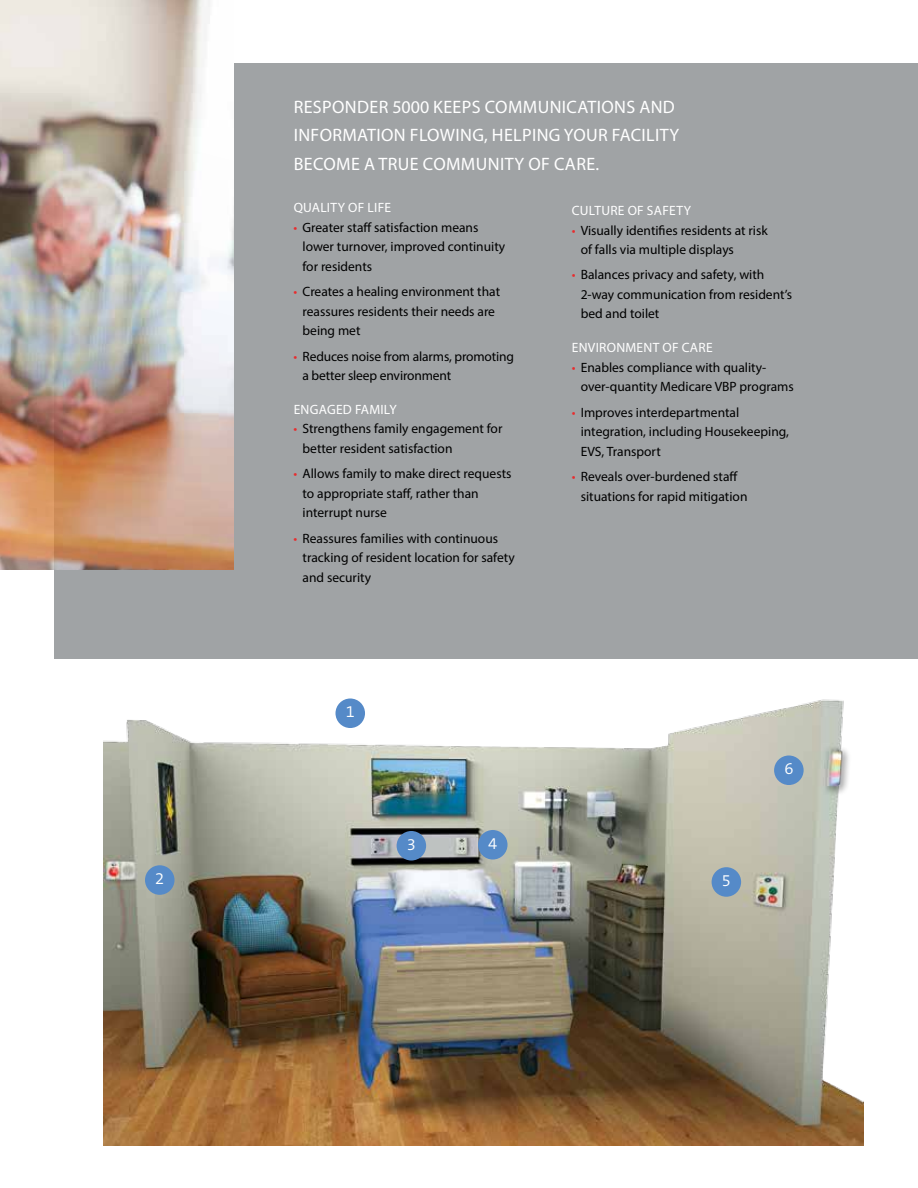
<style>
.page{position:relative;width:918px;height:1188px;background:#fff}
.page>*{position:absolute;margin:0;border:0;box-sizing:border-box;transform-origin:0 0}
.t1{font:18px/28.5px "Myriad Pro";letter-spacing:.02em;color:#fff}
.t2{font:300 16.5px "The Sans B4";color:#fff}
.t3{font:13.5px/19.5px "Myriad Pro";color:#000}
.t4{font:13.5px "Myriad Pro";letter-spacing:.02em;color:#fff}
.s1{color:#e82c2e}
</style>
<div class="page">
<img style="left:104px;top:699px;width:760px;height:447px">
<div style="left:54px;top:63px;width:864px;height:595px;background:#a0a3a5"></div>
<img style="left:0;top:0;width:234px;height:570px">
<div style="left:145px;top:865px;width:30px;height:30px;background:#558ac8;border-radius:50%"></div>
<div style="left:397px;top:831px;width:29px;height:30px;background:#558ac8;border-radius:50%"></div>
<div style="left:335px;top:698px;width:30px;height:30px;background:#558ac8;border-radius:50%"></div>
<div style="left:712px;top:867px;width:29px;height:30px;background:#558ac8;border-radius:50%"></div>
<div style="left:478px;top:830px;width:30px;height:30px;background:#558ac8;border-radius:50%"></div>
<div style="left:774px;top:755px;width:30px;height:30px;background:#558ac8;border-radius:50%"></div>
<p class="t2" style="left:155px;top:870px;width:11px">2</p>
<h1 class="t1" style="left:294px;top:92px;width:387px">RESPONDER 5000 KEEPS COMMUNICATIONS AND<br>INFORMATION FLOWING, HELPING YOUR FACILITY<br>BECOME A TRUE COMMUNITY OF CARE.</h1>
<p class="t4" style="left:294px;top:199px;width:99px">QUALITY OF LIFE</p>
<p class="t3" style="left:303px;top:217px;width:204px;text-indent:-9px"><span class="s1">•</span> Greater staff satisfaction means lower turnover, improved continuity for residents</p>
<p class="t3" style="left:303px;top:282px;width:199px;text-indent:-9px"><span class="s1">•</span> Creates a healing environment that reassures residents their needs are being met</p>
<p class="t3" style="left:303px;top:346px;width:213px;text-indent:-9px"><span class="s1">•</span> Reduces noise from alarms, promoting a better sleep environment</p>
<p class="t4" style="left:294px;top:401px;width:105px">ENGAGED FAMILY</p>
<p class="t3" style="left:303px;top:419px;width:201px;text-indent:-9px"><span class="s1">•</span> Strengthens family engagement for better resident satisfaction</p>
<p class="t3" style="left:303px;top:464px;width:211px;text-indent:-9px"><span class="s1">•</span> Allows family to make direct requests to appropriate staff, rather than interrupt nurse</p>
<p class="t3" style="left:303px;top:528px;width:214px;text-indent:-9px"><span class="s1">•</span> Reassures families with continuous tracking of resident location for safety and security</p>
<p class="t2" style="left:346px;top:703px;width:11px">1</p>
<p class="t2" style="left:407px;top:835px;width:11px">3</p>
<p class="t2" style="left:488px;top:834px;width:11px">4</p>
<p class="t4" style="left:572px;top:202px;width:121px">CULTURE OF SAFETY</p>
<p class="t3" style="left:581px;top:220px;width:189px;text-indent:-9px"><span class="s1">•</span> Visually identifies residents at risk of falls via multiple displays</p>
<p class="t3" style="left:581px;top:265px;width:213px;text-indent:-9px"><span class="s1">•</span> Balances privacy and safety, with<br>2-way communication from resident’s bed and toilet</p>
<p class="t4" style="left:572px;top:339px;width:142px">ENVIRONMENT OF CARE</p>
<p class="t3" style="left:581px;top:357px;width:215px;text-indent:-9px"><span class="s1">•</span> Enables compliance with quality&shy;over-quantity Medicare VBP programs</p>
<p class="t3" style="left:581px;top:402px;width:210px;text-indent:-9px"><span class="s1">•</span> Improves interdepartmental integration, including Housekeeping,<br>EVS, Transport</p>
<p class="t3" style="left:581px;top:467px;width:168px;text-indent:-9px"><span class="s1">•</span> Reveals over-burdened staff situations for rapid mitigation</p>
<p class="t2" style="left:722px;top:872px;width:11px">5</p>
<p class="t2" style="left:784px;top:760px;width:11px">6</p>
</div>
